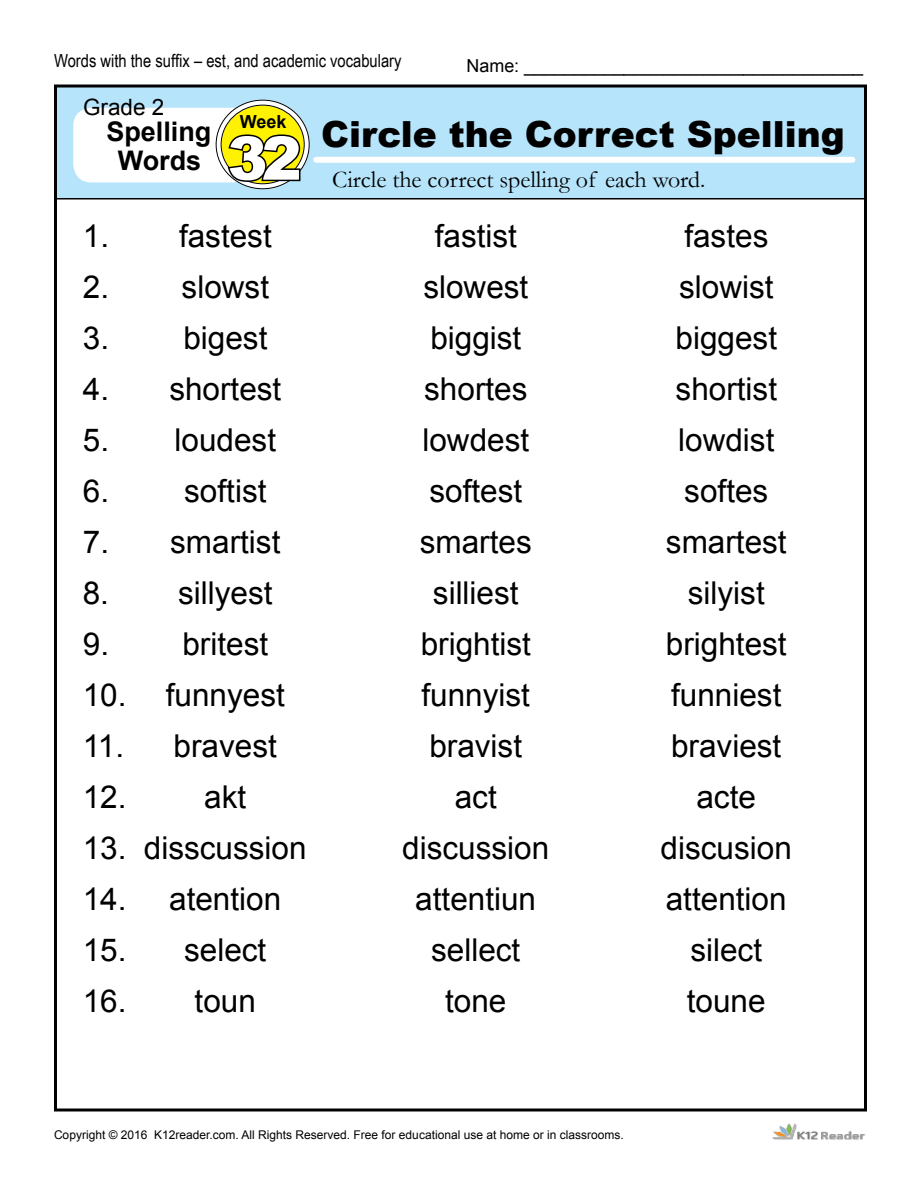
<style>
.page{position:relative;width:918px;height:1188px;background:#fff}
.page>*{position:absolute;margin:0;border:0;box-sizing:border-box;transform-origin:0 0}
.t1{font:900 60px "Arial";color:#fff}
.t2{font:900 36px "Arial";color:#000}
.t3{font:31.5px "Arial";color:#000}
.t4{font:700 27px/28.3px "Arial";color:#000;text-align:center}
.t5{font:24px "Garamond";color:#000}
.t6{font:22.5px "Arial";color:#000}
.t7{font:18px "Arial Narrow";color:#000}
.t8{font:18px "Arial";color:#000}
.t9{font:700 18px "Arial";color:#000}
.t10{font:12px "Arial";color:#000}
</style>
<div class="page">
<div style="left:55px;top:86px;width:810px;height:113px;background:#b6e4fa"></div>
<div style="left:54px;top:85px;width:812px;height:115px;border:2px solid #000"></div>
<div style="left:73px;top:108px;width:178px;height:74px;background:#fff;border-radius:18px"></div>
<div style="left:219px;top:103px;width:88px;height:83px;background:#fff200;border-radius:50%"></div>
<div style="left:216px;top:100px;width:94px;height:89px;border:6px solid #fff;border-radius:50%"></div>
<div style="left:316px;top:157px;width:536px;height:6px;background:#fff"></div>
<svg style="left:226px;top:134px;width:76px;height:50px"></svg>
<img style="left:772px;top:1123px;width:93px;height:17px">
<p class="t7" style="left:54px;top:50px;width:349px">Words with the suffix – est, and academic vocabulary</p>
<p class="t8" style="left:466px;top:55px;width:398px">Name: __________________________________</p>
<p class="t6" style="left:83px;top:94px;width:83px">Grade 2</p>
<p class="t4" style="left:106px;top:118px;width:107px">Spelling<br>Words</p>
<p class="t2" style="left:321px;top:107px;width:525px">Circle the Correct Spelling</p>
<p class="t5" style="left:332px;top:166px;width:375px">Circle the correct spelling of each word.</p>
<p class="t9" style="left:240px;top:112px;width:48px">Week</p>
<h1 class="t1" style="left:228px;top:114px;width:76px">32</h1>
<p class="t3" style="left:83px;top:219px;width:190px">1. fastest</p>
<p class="t3" style="left:435px;top:219px;width:84px">fastist</p>
<p class="t3" style="left:684px;top:219px;width:86px">fastes</p>
<p class="t3" style="left:83px;top:270px;width:188px">2. slowst</p>
<p class="t3" style="left:423px;top:270px;width:107px">slowest</p>
<p class="t3" style="left:679px;top:270px;width:96px">slowist</p>
<p class="t3" style="left:83px;top:321px;width:186px">3. bigest</p>
<p class="t3" style="left:430px;top:321px;width:93px">biggist</p>
<p class="t3" style="left:676px;top:321px;width:103px">biggest</p>
<p class="t3" style="left:83px;top:372px;width:200px">4. shortest</p>
<p class="t3" style="left:424px;top:372px;width:105px">shortes</p>
<p class="t3" style="left:676px;top:372px;width:103px">shortist</p>
<p class="t3" style="left:83px;top:423px;width:195px">5. loudest</p>
<p class="t3" style="left:422px;top:423px;width:108px">lowdest</p>
<p class="t3" style="left:678px;top:423px;width:98px">lowdist</p>
<p class="t3" style="left:83px;top:474px;width:185px">6. softist</p>
<p class="t3" style="left:429px;top:474px;width:94px">softest</p>
<p class="t3" style="left:684px;top:474px;width:86px">softes</p>
<p class="t3" style="left:83px;top:525px;width:199px">7. smartist</p>
<p class="t3" style="left:420px;top:525px;width:114px">smartes</p>
<p class="t3" style="left:666px;top:525px;width:122px">smartest</p>
<p class="t3" style="left:83px;top:576px;width:191px">8. sillyest</p>
<p class="t3" style="left:433px;top:576px;width:87px">silliest</p>
<p class="t3" style="left:688px;top:576px;width:78px">silyist</p>
<p class="t3" style="left:83px;top:627px;width:187px">9. britest</p>
<p class="t3" style="left:421px;top:627px;width:112px">brightist</p>
<p class="t3" style="left:666px;top:627px;width:122px">brightest</p>
<p class="t3" style="left:83px;top:678px;width:204px">10. funnyest</p>
<p class="t3" style="left:422px;top:678px;width:110px">funnyist</p>
<p class="t3" style="left:671px;top:678px;width:112px">funniest</p>
<p class="t3" style="left:83px;top:729px;width:196px">11. bravest</p>
<p class="t3" style="left:429px;top:729px;width:94px">bravist</p>
<p class="t3" style="left:671px;top:729px;width:112px">braviest</p>
<p class="t3" style="left:83px;top:780px;width:45px">12.</p>
<p class="t3" style="left:204px;top:780px;width:44px">akt</p>
<p class="t3" style="left:455px;top:780px;width:44px">act</p>
<p class="t3" style="left:696px;top:780px;width:61px">acte</p>
<p class="t3" style="left:83px;top:831px;width:225px">13. disscussion</p>
<p class="t3" style="left:402px;top:831px;width:149px">discussion</p>
<p class="t3" style="left:661px;top:831px;width:133px">discusion</p>
<p class="t3" style="left:83px;top:882px;width:200px">14. atention</p>
<p class="t3" style="left:415px;top:882px;width:122px">attentiun</p>
<p class="t3" style="left:666px;top:882px;width:122px">attention</p>
<p class="t3" style="left:83px;top:933px;width:185px">15. select</p>
<p class="t3" style="left:431px;top:933px;width:91px">sellect</p>
<p class="t3" style="left:690px;top:933px;width:73px">silect</p>
<p class="t3" style="left:83px;top:984px;width:175px">16. toun</p>
<p class="t3" style="left:445px;top:984px;width:63px">tone</p>
<p class="t3" style="left:687px;top:984px;width:80px">toune</p>
<p class="t10" style="left:54px;top:1128px;width:571px">Copyright © 2016 K12reader.com. All Rights Reserved. Free for educational use at home or in classrooms.</p>
</div>
